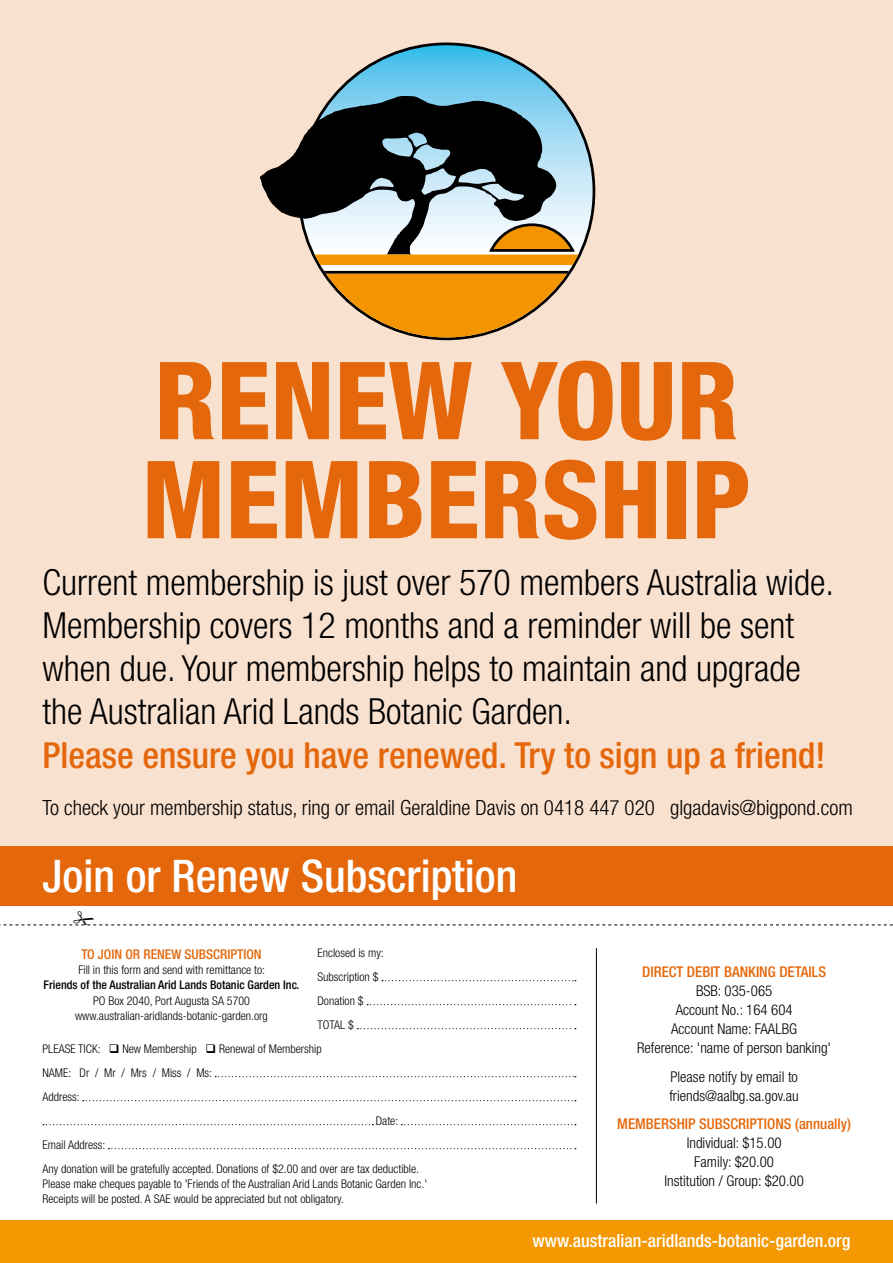
<style>
.page{position:relative;width:893px;height:1263px;background:#fff}
.page>*{position:absolute;margin:0;border:0;box-sizing:border-box;transform-origin:0 0}
.t1{font:800 condensed 108px/99px "Helvetica Neue";color:#e4680b}
.t2{font:500 condensed 45px "Helvetica Neue";color:#fff}
.t3{font:300 condensed 36px/43.2px "Helvetica Neue";color:#000}
.t4{font:500 condensed 36px "Helvetica Neue";color:#e4680b}
.t5{font:300 condensed 21px "Helvetica Neue";color:#000}
.t6{font:500 condensed 18px "Helvetica Neue";color:#fff}
.t7{font:300 condensed 14.85px/18.9px "Helvetica Neue";color:#000;text-align:center}
.t8{font:500 condensed 14.85px "Helvetica Neue";color:#e4680b}
.t9{font:500 condensed 13.5px "Helvetica Neue";color:#e4680b}
.t10{font:300 condensed 12px/15.3px "Helvetica Neue";color:#000;text-align:center}
.t11{font:500 condensed 12px "Helvetica Neue";color:#000}
</style>
<div class="page">
<div style="left:0;top:0;width:893px;height:846px;background:#f9e1cf"></div>
<svg style="left:300px;top:45px;width:293px;height:292px"></svg>
<svg style="left:260px;top:96px;width:296px;height:158px;fill:#000"></svg>
<svg style="left:324px;top:271px;width:245px;height:66px"></svg>
<svg style="left:315px;top:223px;width:263px;height:42px"></svg>
<div style="left:0;top:1220px;width:893px;height:43px;background:#f39800"></div>
<div style="left:0;top:846px;width:893px;height:59px;background:#e4680b"></div>
<svg style="left:382px;top:980px;width:194px;height:1px"></svg>
<svg style="left:367px;top:1004px;width:209px;height:1px"></svg>
<svg style="left:357px;top:1028px;width:219px;height:1px"></svg>
<svg style="left:215px;top:1076px;width:361px;height:1px"></svg>
<svg style="left:83px;top:1100px;width:493px;height:1px"></svg>
<svg style="left:43px;top:1124px;width:330px;height:1px"></svg>
<svg style="left:401px;top:1124px;width:175px;height:1px"></svg>
<svg style="left:108px;top:1148px;width:468px;height:1px"></svg>
<hr style="left:596px;top:948px;width:1px;height:255px;background:#000">
<svg style="left:0;top:924px;width:893px;height:1px"></svg>
<h1 class="t1" style="left:141px;top:349px;width:612px">RENEW YOUR<br>MEMBERSHIP</h1>
<h3 class="t3" style="left:43px;top:560px;width:793px">Current membership is just over 570 members Australia wide.<br>Membership covers 12 months and a reminder will be sent when due. Your membership helps to maintain and upgrade the Australian Arid Lands Botanic Garden.</h3>
<h3 class="t4" style="left:43px;top:733px;width:784px">Please ensure you have renewed. Try to sign up a friend!</h3>
<h3 class="t5" style="left:43px;top:796px;width:812px">To check your membership status, ring or email Geraldine Davis on 0418 447 020 glgadavis@bigpond.com</h3>
<h2 class="t2" style="left:43px;top:849px;width:476px">Join or Renew Subscription</h2>
<p class="t10" style="left:317px;top:945px;width:68px">Enclosed is my:</p>
<p class="t10" style="left:317px;top:969px;width:63px">Subscription $</p>
<p class="t10" style="left:317px;top:993px;width:48px">Donation $</p>
<p class="t10" style="left:317px;top:1017px;width:38px">TOTAL $</p>
<p class="t10" style="left:43px;top:1041px;width:281px">PLEASE TICK: ❑ New Membership ❑ Renewal of Membership</p>
<p class="t10" style="left:43px;top:1065px;width:171px">NAME: Dr / Mr / Mrs / Miss / Ms:</p>
<p class="t10" style="left:43px;top:1089px;width:39px">Address:</p>
<p class="t10" style="left:376px;top:1113px;width:24px">Date:</p>
<p class="t10" style="left:43px;top:1137px;width:64px">Email Address:</p>
<p class="t10" style="left:43px;top:1161px;width:378px">Any donation will be gratefully accepted. Donations of $2.00 and over are tax deductible.</p>
<p class="t10" style="left:43px;top:1176px;width:386px;text-align:left">Please make cheques payable to 'Friends of the Australian Arid Lands Botanic Garden Inc.'<br>Receipts will be posted. A SAE would be appreciated but not obligatory.</p>
<p class="t9" style="left:81px;top:946px;width:182px">TO JOIN OR RENEW SUBSCRIPTION</p>
<p class="t10" style="left:78px;top:962px;width:188px">Fill in this form and send with remittance to:</p>
<p class="t11" style="left:44px;top:978px;width:257px">Friends of the Australian Arid Lands Botanic Garden Inc.</p>
<p class="t10" style="left:75px;top:993px;width:194px">PO Box 2040, Port Augusta SA 5700 www.australian-aridlands-botanic-garden.org</p>
<p class="t8" style="left:642px;top:963px;width:185px">DIRECT DEBIT BANKING DETAILS</p>
<p class="t7" style="left:637px;top:981px;width:196px">BSB: 035-065<br>Account No.: 164 604<br>Account Name: FAALBG<br>Reference: 'name of person banking'</p>
<p class="t7" style="left:669px;top:1067px;width:131px;text-align:left">Please notify by email to friends@aalbg.sa.gov.au</p>
<p class="t8" style="left:617px;top:1115px;width:235px">MEMBERSHIP SUBSCRIPTIONS (annually)</p>
<p class="t7" style="left:664px;top:1133px;width:141px">Individual: $15.00<br>Family: $20.00<br>Institution / Group: $20.00</p>
<h3 class="t6" style="left:532px;top:1229px;width:319px">www.australian-aridlands-botanic-garden.org</h3>
</div>
